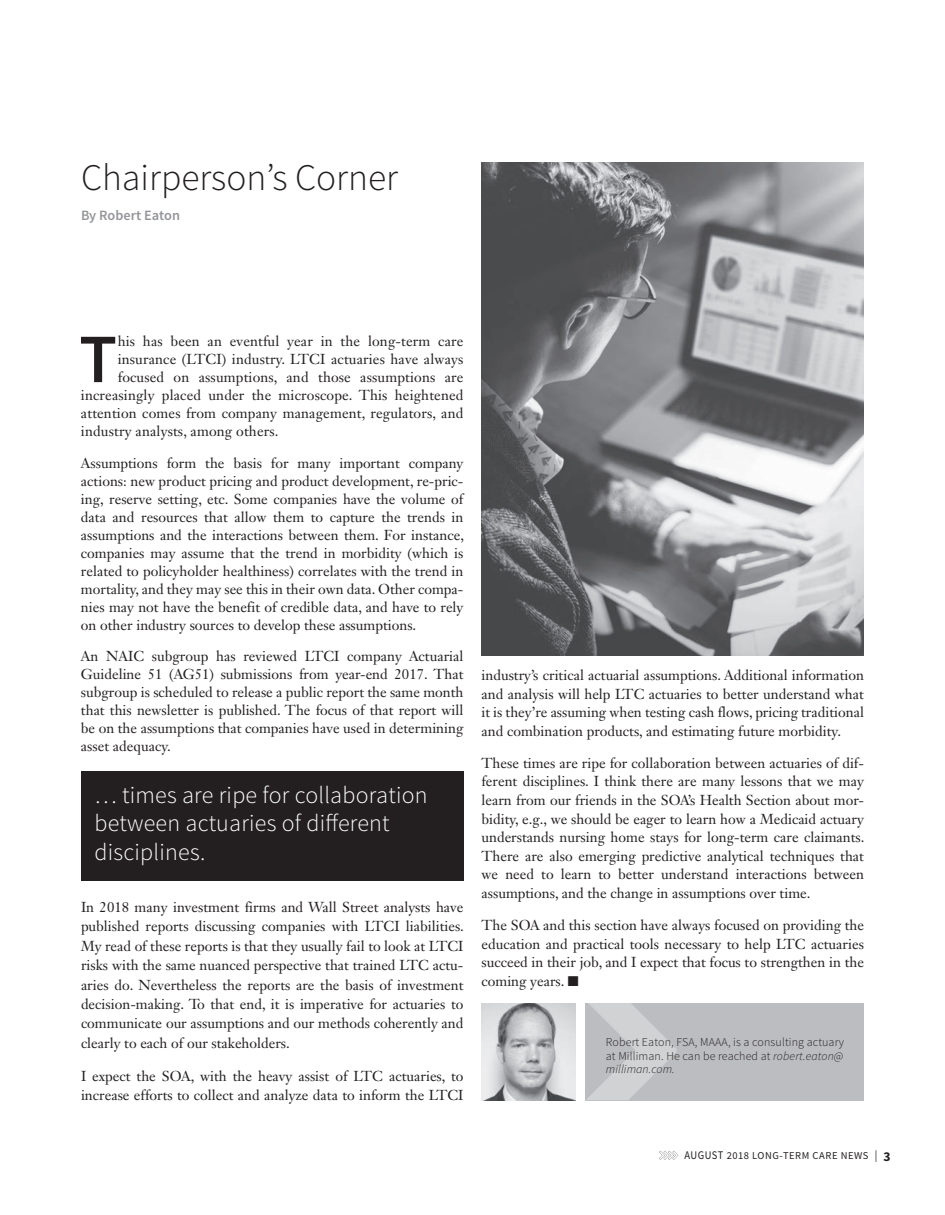
<style>
.page{position:relative;width:945px;height:1215px;background:#fff}
.page>*{position:absolute;margin:0;border:0;box-sizing:border-box;transform-origin:0 0}
.t1{font:600 69.3px "Source Sans Pro";color:#231f20}
.t2{font:300 37.5px "Source Sans Pro";color:#231f20}
.t3{font:300 24px/28.5px "Source Sans Pro";letter-spacing:.01em;color:#fff}
.t4{font:14.25px/18px "Janson Text LT Std";color:#231f20;text-align:justify}
.t5{font:600 14.25px "Source Sans Pro";color:#939598}
.t6{font:300 12px/13.5px "Source Sans Pro";letter-spacing:.01em;color:#231f20;text-align:justify}
.t7{font:10.5px "Source Sans Pro";letter-spacing:.05em;color:#231f20}
.s1{font-style:italic}
.s2{font-size:11.7px}
.s3{font-weight:700;font-size:13.5px}
</style>
<div class="page">
<svg style="left:659px;top:1151px;width:19px;height:9px"></svg>
<div style="left:81px;top:771px;width:383px;height:110px;background:#231f20"></div>
<div style="left:586px;top:1003px;width:278px;height:97px;background:#bcbdc0"></div>
<img style="left:482px;top:1003px;width:94px;height:97px">
<svg style="left:586px;top:1003px;width:91px;height:97px"></svg>
<img style="left:482px;top:162px;width:382px;height:493px">
<h2 class="t2" style="left:81px;top:155px;width:319px">Chairperson’s Corner</h2>
<p class="t5" style="left:81px;top:206px;width:101px">By Robert Eaton</p>
<h1 class="t1" style="left:79px;top:315px;width:39px">T</h1>
<p class="t4" style="left:118px;top:332px;width:347px">his has been an eventful year in the long-term care</p>
<p class="t4" style="left:118px;top:350px;width:347px">insurance (LTCI) industry. LTCI actuaries have always</p>
<p class="t4" style="left:118px;top:368px;width:347px">focused on assumptions, and those assumptions are</p>
<p class="t4" style="left:81px;top:386px;width:384px">increasingly placed under the microscope. This heightened</p>
<p class="t4" style="left:81px;top:404px;width:384px">attention comes from company management, regulators, and</p>
<p class="t4" style="left:81px;top:422px;width:199px">industry analysts, among others.</p>
<p class="t4" style="left:81px;top:454px;width:385px">Assumptions form the basis for many important company actions: new product pricing and product development, re-pric&shy;ing, reserve setting, etc. Some companies have the volume of data and resources that allow them to capture the trends in assumptions and the interactions between them. For instance, companies may assume that the trend in morbidity (which is related to policyholder healthiness) correlates with the trend in mortality, and they may see this in their own data. Other compa&shy;nies may not have the benefit of credible data, and have to rely on other industry sources to develop these assumptions.</p>
<p class="t4" style="left:81px;top:647px;width:384px">An NAIC subgroup has reviewed LTCI company Actuarial Guideline 51 (AG51) submissions from year-end 2017. That subgroup is scheduled to release a public report the same month that this newsletter is published. The focus of that report will be on the assumptions that companies have used in determining asset adequacy.</p>
<h3 class="t3" style="left:94px;top:781px;width:335px">… times are ripe for collaboration between actuaries of di erent disciplines.</h3>
<p class="t4" style="left:81px;top:897px;width:384px;line-height:19.4px">In 2018 many investment firms and Wall Street analysts have published reports discussing companies with LTCI liabilities.<br>My read of these reports is that they usually fail to look at LTCI risks with the same nuanced perspective that trained LTC actu&shy;aries do. Nevertheless the reports are the basis of investment decision-making. To that end, it is imperative for actuaries to communicate our assumptions and our methods coherently and clearly to each of our stakeholders.</p>
<p class="t4" style="left:81px;top:1066px;width:384px;line-height:19.4px">I expect the SOA, with the heavy assist of LTC actuaries, to increase efforts to collect and analyze data to inform the LTCI</p>
<p class="t4" style="left:482px;top:666px;width:384px;line-height:18.6px">industry’s critical actuarial assumptions. Additional information and analysis will help LTC actuaries to better understand what it is they’re assuming when testing cash flows, pricing traditional and combination products, and estimating future morbidity.</p>
<p class="t4" style="left:482px;top:753px;width:385px;line-height:18.6px">These times are ripe for collaboration between actuaries of dif&shy;ferent disciplines. I think there are many lessons that we may learn from our friends in the SOA’s Health Section about mor&shy;bidity, e.g., we should be eager to learn how a Medicaid actuary understands nursing home stays for long-term care claimants.<br>There are also emerging predictive analytical techniques that we need to learn to better understand interactions between assumptions, and the change in assumptions over time.</p>
<p class="t4" style="left:482px;top:916px;width:384px;line-height:18.6px">The SOA and this section have always focused on providing the education and practical tools necessary to help LTC actuaries succeed in their job, and I expect that focus to strengthen in the coming years. ■</p>
<p class="t6" style="left:606px;top:1036px;width:240px">Robert Eaton, FSA, MAAA, is a consulting actuary at Milliman. He can be reached at <span class="s1">robert.eaton@ milliman.com.</span></p>
<p class="t7" style="left:684px;top:1149px;width:208px"><span class="s2">AUGUST</span> 2018 LONG-TERM CARE NEWS <span class="s2">|</span> <span class="s3">3</span></p>
</div>
